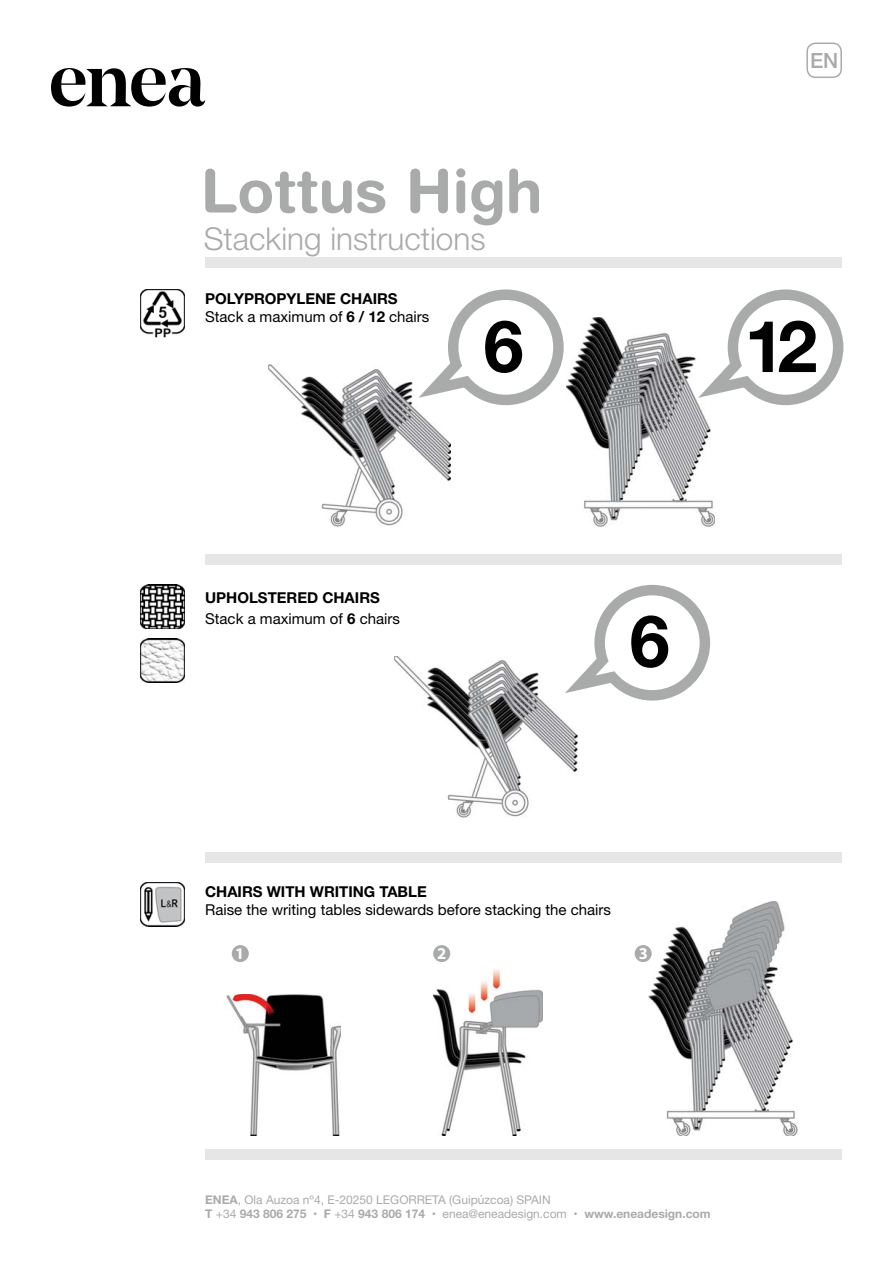
<style>
.page{position:relative;width:893px;height:1263px;background:#fff}
.page>*{position:absolute;margin:0;border:0;box-sizing:border-box;transform-origin:0 0}
.t1{font:700 72px "Helvetica Neue";color:#000}
.t2{font:700 60px "Helvetica Rounded";color:#a9aaaa}
.t3{font:300 31.5px "Helvetica Neue";color:#a9aaaa}
.t4{font:500 21px "Helvetica Neue";color:#a9aaaa}
.t5{font:700 16.5px "Myriad Pro";color:#fff}
.t6{font:15px/21px "Helvetica Neue";color:#000}
.t7{font:700 15px/18px "Helvetica Neue";color:#000}
.t8{font:12px/14.4px "Helvetica Neue";color:#a9aaaa}
.s1{font-weight:400}
.s2{font-weight:700}
</style>
<div class="page">
<svg style="left:806px;top:43px;width:36px;height:35px"></svg>
<svg style="left:51px;top:68px;width:154px;height:39px"></svg>
<div style="left:205px;top:1149px;width:637px;height:11px;background:#e6e6e6"></div>
<img style="left:649px;top:901px;width:148px;height:235px">
<img style="left:566px;top:317px;width:149px;height:209px">
<img style="left:394px;top:656px;width:183px;height:161px">
<img style="left:268px;top:365px;width:183px;height:161px">
<img style="left:227px;top:994px;width:114px;height:142px">
<img style="left:433px;top:969px;width:110px;height:167px">
<div style="left:205px;top:257px;width:637px;height:10px;background:#e6e6e6"></div>
<div style="left:205px;top:554px;width:637px;height:11px;background:#e6e6e6"></div>
<div style="left:205px;top:852px;width:637px;height:11px;background:#e6e6e6"></div>
<svg style="left:418px;top:289px;width:146px;height:117px"></svg>
<svg style="left:698px;top:289px;width:146px;height:117px"></svg>
<svg style="left:565px;top:584px;width:146px;height:117px"></svg>
<img style="left:140px;top:289px;width:44px;height:49px">
<img style="left:140px;top:585px;width:44px;height:44px">
<img style="left:140px;top:638px;width:44px;height:44px">
<img style="left:140px;top:882px;width:44px;height:44px">
<div style="left:232px;top:945px;width:17px;height:17px;background:#a9aaaa;border-radius:50%"></div>
<div style="left:433px;top:945px;width:17px;height:17px;background:#a9aaaa;border-radius:50%"></div>
<div style="left:635px;top:945px;width:17px;height:17px;background:#a9aaaa;border-radius:50%"></div>
<h3 class="t4" style="left:810px;top:48px;width:30px">EN</h3>
<h2 class="t2" style="left:201px;top:157px;width:343px">Lottus High</h2>
<h3 class="t3" style="left:204px;top:221px;width:283px">Stacking instructions</h3>
<p class="t7" style="left:205px;top:291px;width:226px">POLYPROPYLENE CHAIRS<br><span class="s1">Stack a maximum of</span> 6 / 12 <span class="s1">chairs</span></p>
<h1 class="t1" style="left:484px;top:321px;width:42px">6</h1>
<h1 class="t1" style="left:744px;top:321px;width:74px">12</h1>
<p class="t6" style="left:205px;top:589px;width:196px"><span class="s2">UPHOLSTERED CHAIRS<br></span>Stack a maximum of <span class="s2">6</span> chairs</p>
<h1 class="t1" style="left:630px;top:615px;width:42px">6</h1>
<p class="t7" style="left:205px;top:884px;width:223px">CHAIRS WITH WRITING TABLE</p>
<p class="t6" style="left:205px;top:901px;width:407px">Raise the writing tables sidewards before stacking the chairs</p>
<h3 class="t5" style="left:235px;top:943px;width:11px">1</h3>
<h3 class="t5" style="left:437px;top:943px;width:11px">2</h3>
<h3 class="t5" style="left:639px;top:943px;width:11px">3</h3>
<p class="t8" style="left:205px;top:1193px;width:507px"><span class="s2">ENEA</span>, Ola Auzoa nº4, E-20250 LEGORRETA (Guipúzcoa) SPAIN<br><span class="s2">T</span> +34 <span class="s2">943 806 275 • F</span> +34 <span class="s2">943 806 174 •</span> enea@eneadesign.com <span class="s2">• www.eneadesign.com</span></p>
</div>
